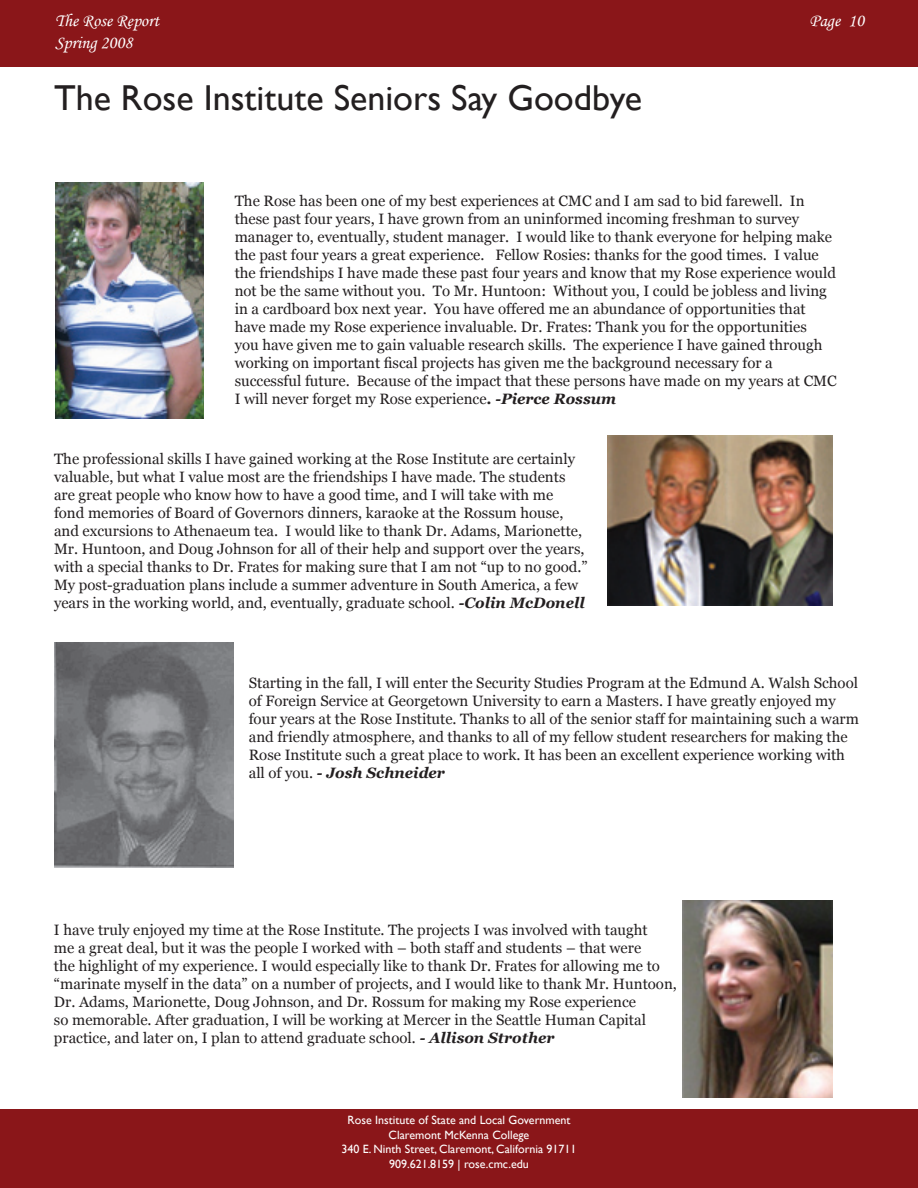
<style>
.page{position:relative;width:918px;height:1188px;background:#fff}
.page>*{position:absolute;margin:0;border:0;box-sizing:border-box;transform-origin:0 0}
.t1{font:36px "Gill Sans";color:#231f20}
.t2{font:18px/21.6px "Monotype Corsiva";color:#fff}
.t3{font:15px/18px "Georgia";color:#231f20}
.t4{font:12px/14.4px "Gill Sans";color:#fff;text-align:center}
.s1{font-weight:700;font-style:italic}
.s2{font-style:italic}
</style>
<div class="page">
<div style="left:0;top:0;width:918px;height:66px;background:#8a1619"></div>
<div style="left:0;top:1109px;width:918px;height:79px;background:#8a1619"></div>
<img style="left:608px;top:436px;width:225px;height:169px">
<img style="left:56px;top:183px;width:147px;height:235px">
<img style="left:683px;top:900px;width:150px;height:197px">
<img style="left:54px;top:642px;width:180px;height:226px">
<p class="t2" style="left:55px;top:10px;width:106px">The Rose Report<br>Spring 2008</p>
<p class="t2" style="left:810px;top:10px;width:56px">Page 10</p>
<h1 class="t1" style="left:54px;top:77px;width:590px">The Rose Institute Seniors Say Goodbye</h1>
<p class="t3" style="left:235px;top:192px;width:604px">The Rose has been one of my best experiences at CMC and I am sad to bid farewell. In these past four years, I have grown from an uninformed incoming freshman to survey manager to, eventually, student manager. I would like to thank everyone for helping make the past four years a great experience. Fellow Rosies: thanks for the good times. I value the friendships I have made these past four years and know that my Rose experience would not be the same without you. To Mr. Huntoon: Without you, I could be jobless and living in a cardboard box next year. You have offered me an abundance of opportunities that have made my Rose experience invaluable. Dr. Frates: Thank you for the opportunities<br>you have given me to gain valuable research skills. The experience I have gained through working on important fiscal projects has given me the background necessary for a successful future. Because of the impact that these persons have made on my years at CMC I will never forget my Rose experience<span class="s1">. -Pierce Rossum</span></p>
<p class="t3" style="left:54px;top:450px;width:535px">The professional skills I have gained working at the Rose Institute are certainly valuable, but what I value most are the friendships I have made. The students are great people who know how to have a good time, and I will take with me<br>fond memories of Board of Governors dinners, karaoke at the Rossum house, and excursions to Athenaeum tea. I would like to thank Dr. Adams, Marionette, Mr. Huntoon, and Doug Johnson for all of their help and support over the years, with a special thanks to Dr. Frates for making sure that I am not “up to no good.” My post-graduation plans include a summer adventure in South America, a few years in the working world, and, eventually, graduate school. <span class="s1">-Colin McDonell</span></p>
<p class="t3" style="left:249px;top:674px;width:612px">Starting in the fall, I will enter the Security Studies Program at the Edmund A. Walsh School of Foreign Service at Georgetown University to earn a Masters. I have greatly enjoyed my four years at the Rose Institute. Thanks to all of the senior staff for maintaining such a warm and friendly atmosphere, and thanks to all of my fellow student researchers for making the Rose Institute such a great place to work. It has been an excellent experience working with all of you. <span class="s1">- Josh Schneider</span></p>
<p class="t3" style="left:54px;top:921px;width:624px">I have truly enjoyed my time at the Rose Institute. The projects I was involved with taught<br>me a great deal, but it was the people I worked with – both staff and students – that were<br>the highlight of my experience. I would especially like to thank Dr. Frates for allowing me to “marinate myself in the data” on a number of projects, and I would like to thank Mr. Huntoon, Dr. Adams, Marionette, Doug Johnson, and Dr. Rossum for making my Rose experience<br>so memorable. After graduation, I will be working at Mercer in the Seattle Human Capital practice, and later on, I plan to attend graduate school<span class="s2">.</span> <span class="s1">- Allison Strother</span></p>
<p class="t4" style="left:341px;top:1113px;width:237px">Rose Institute of State and Local Government Claremont McKenna College<br>340 E. Ninth Street, Claremont, California 91711<br>909.621.8159 | rose.cmc.edu</p>
</div>
